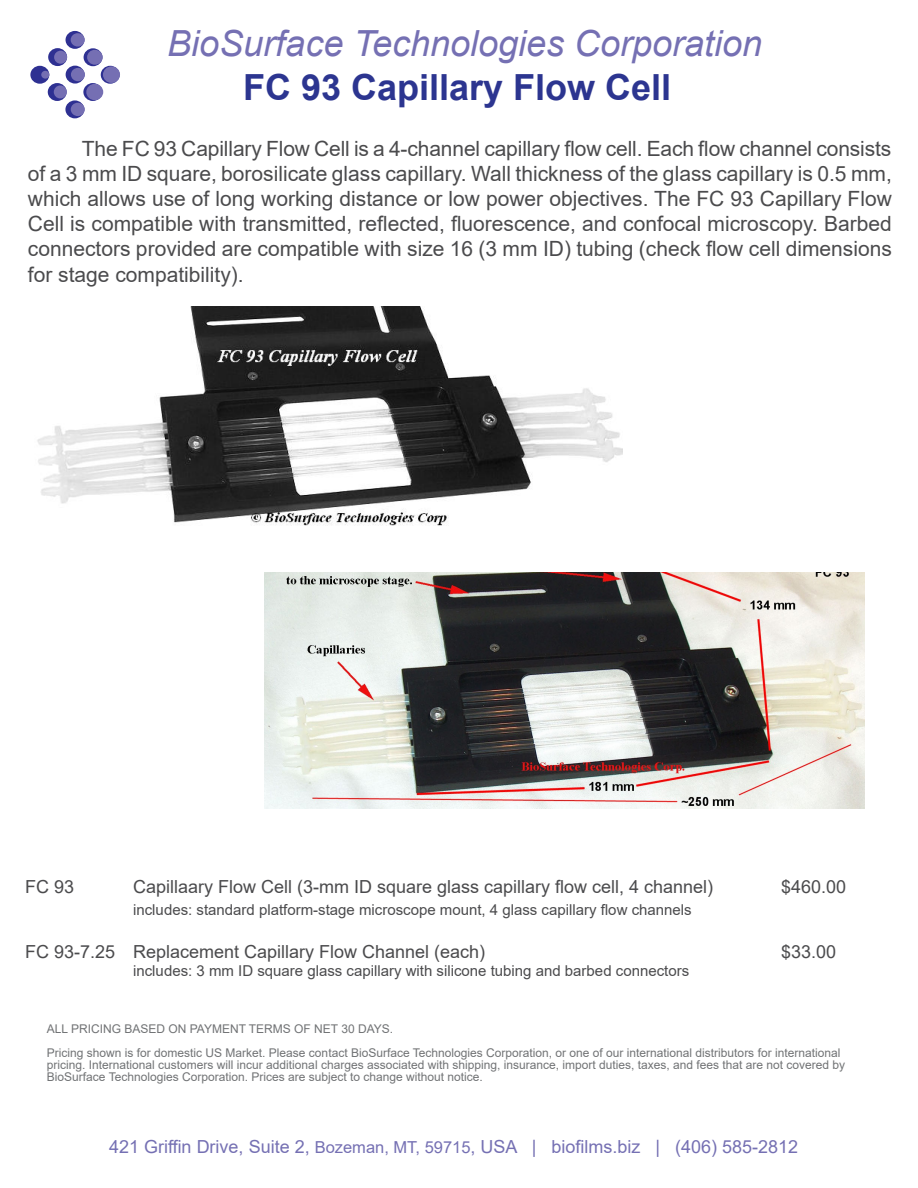
<style>
.page{position:relative;width:918px;height:1188px;background:#fff}
.page>*{position:absolute;margin:0;border:0;box-sizing:border-box;transform-origin:0 0}
.Body_text{font:italic 36px "Arial";color:#7570b3}
.heading_3{font:700 36px "Arial";color:#2c3590}
.Body_text-2{font:21px/25.2px "Arial";color:#4b4b4d;text-align:justify}
.t1{font:18px "Arial";color:#4b4b4d}
.t2{font:18px "Arial";color:#7570b3}
.t3{font:15px "Arial";color:#4b4b4d}
.List_Bullet{font:12px "Arial";color:#717375}
.s1{font-size:16.5px}
</style>
<div class="page">
<svg style="left:48px;top:48px;width:19px;height:18px"></svg>
<div style="left:66px;top:31px;width:18px;height:18px;background:#2e3092;border-radius:50%"></div>
<svg style="left:84px;top:48px;width:18px;height:18px"></svg>
<div style="left:30px;top:66px;width:19px;height:18px;background:#2e3092;border-radius:50%"></div>
<svg style="left:101px;top:66px;width:19px;height:18px"></svg>
<svg style="left:48px;top:83px;width:19px;height:18px"></svg>
<svg style="left:83px;top:83px;width:19px;height:18px"></svg>
<div style="left:54px;top:51px;width:13px;height:13px;background:#756fb3;border-radius:50%"></div>
<div style="left:54px;top:85px;width:13px;height:13px;background:#756fb3;border-radius:50%"></div>
<svg style="left:65px;top:100px;width:19px;height:18px"></svg>
<div style="left:71px;top:103px;width:14px;height:13px;background:#756fb3;border-radius:50%"></div>
<div style="left:71px;top:33px;width:14px;height:14px;background:#756fb3;border-radius:50%"></div>
<div style="left:41px;top:71px;width:8px;height:8px;background:#756fb3;border-radius:50%"></div>
<div style="left:86px;top:84px;width:17px;height:16px;background:#756fb3;border-radius:50%"></div>
<div style="left:87px;top:50px;width:16px;height:15px;background:#756fb3;border-radius:50%"></div>
<div style="left:103px;top:66px;width:17px;height:17px;background:#756fb3;border-radius:50%"></div>
<svg style="left:66px;top:66px;width:19px;height:18px"></svg>
<div style="left:71px;top:68px;width:14px;height:13px;background:#756fb3;border-radius:50%"></div>
<img style="left:265px;top:572px;width:600px;height:237px">
<img style="left:37px;top:307px;width:586px;height:219px">
<p class="Body_text" style="left:167px;top:21px;width:596px">BioSurface Technologies Corporation</p>
<p class="heading_3" style="left:243px;top:62px;width:430px">FC 93 Capillary Flow Cell</p>
<p class="Body_text-2" style="left:28px;top:136px;width:865px;text-indent:54px">The FC 93 Capillary Flow Cell is a 4-channel capillary flow cell. Each flow channel consists of a 3 mm ID square, borosilicate glass capillary. Wall thickness of the glass capillary is 0.5 mm, which allows use of long working distance or low power objectives. The FC 93 Capillary Flow Cell is compatible with transmitted, reflected, fluorescence, and confocal microscopy. Barbed connectors provided are compatible with size 16 (3 mm ID) tubing (check flow cell dimensions for stage compatibility).</p>
<p class="t1" style="left:25px;top:875px;width:51px">FC 93</p>
<p class="t1" style="left:133px;top:875px;width:582px">Capillaary Flow Cell (3-mm ID square glass capillary flow cell, 4 channel)</p>
<p class="t1" style="left:781px;top:875px;width:67px">$460.00</p>
<p class="t3" style="left:133px;top:899px;width:560px">includes: standard platform-stage microscope mount, 4 glass capillary flow channels</p>
<p class="t1" style="left:25px;top:939px;width:462px">FC 93-7.25 Replacement Capillary Flow Channel (each)</p>
<p class="t1" style="left:781px;top:939px;width:57px">$33.00</p>
<p class="t3" style="left:133px;top:961px;width:558px">includes: 3 mm ID square glass capillary with silicone tubing and barbed connectors</p>
<p class="List_Bullet" style="left:47px;top:1020px;width:348px">ALL PRICING BASED ON PAYMENT TERMS OF NET 30 DAYS.</p>
<p class="List_Bullet" style="left:47px;top:1044px;width:795px">Pricing shown is for domestic US Market. Please contact BioSurface Technologies Corporation, or one of our international distributors for international</p>
<p class="List_Bullet" style="left:47px;top:1056px;width:800px">pricing. International customers will incur additional charges associated with shipping, insurance, import duties, taxes, and fees that are not covered by</p>
<p class="List_Bullet" style="left:47px;top:1068px;width:437px">BioSurface Technologies Corporation. Prices are subject to change without notice.</p>
<p class="t2" style="left:109px;top:1134px;width:691px">421 Griffin Drive, Suite 2, <span class="s1">Bozeman, MT, 59715</span>, USA | biofilms.biz | (406) 585-2812</p>
</div>
